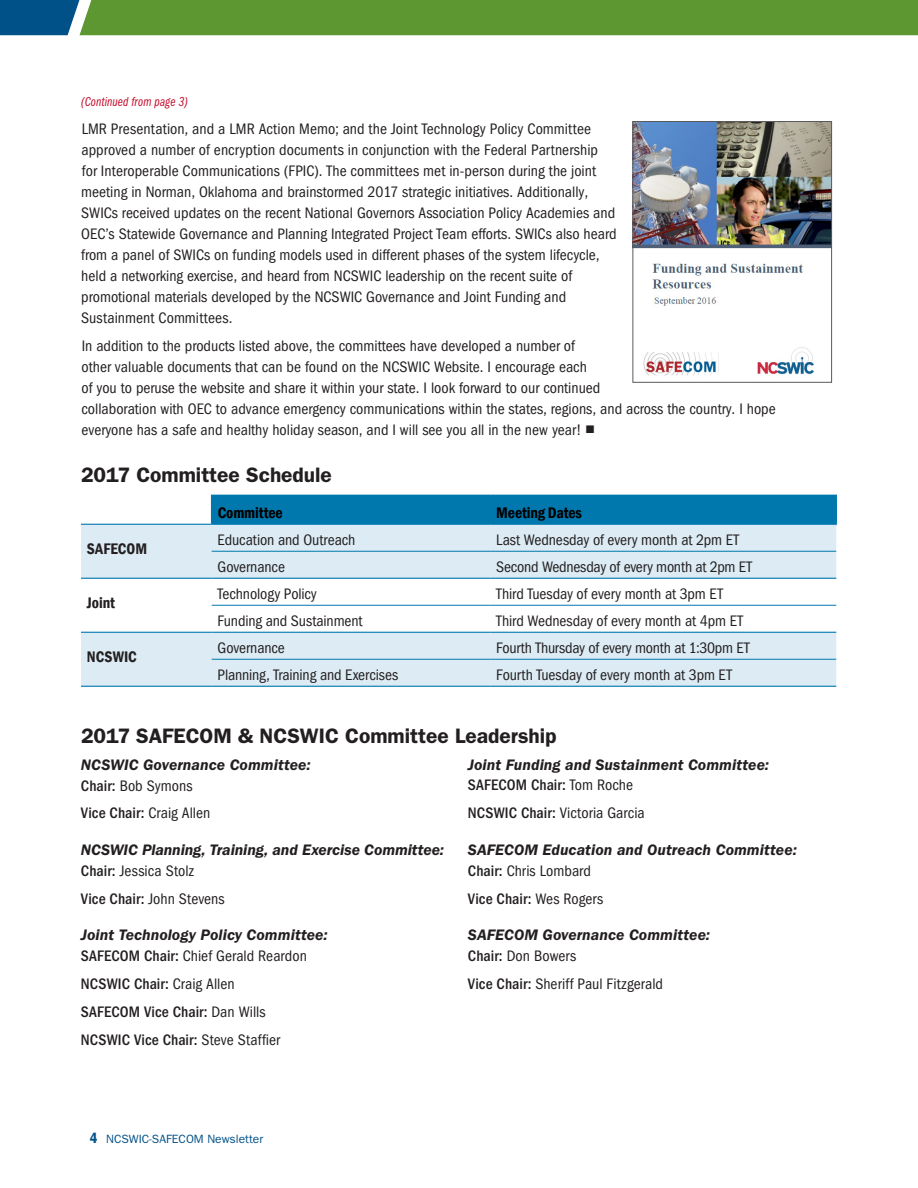
<style>
.page{position:relative;width:918px;height:1188px;background:#fff}
.page>*{position:absolute;margin:0;border:0;box-sizing:border-box;transform-origin:0 0}
._1_Article_Title{font:600 21px "ITC Franklin Gothic Std";color:#231f20}
._3b_Body{font:condensed 15.75px/21px "ITC Franklin Gothic Std";color:#231f20}
._1_Article_Title-2{font:condensed 15.75px/21px "ITC Franklin Gothic Std";color:#231f20}
.Sub_Sub_Title{font:italic 600 15.75px "ITC Franklin Gothic Std";color:#231f20}
._3b_Body-2{font:500 condensed 15.75px "ITC Franklin Gothic Std";letter-spacing:.005em;color:#231f20}
._1_Article_Title-3{font:600 condensed 15.75px "Franklin Gothic";letter-spacing:-.01em;color:#000}
._1_Article_Title-4{font:600 condensed 15.75px "Franklin Gothic";color:#231f20}
._3b_Body-3{font:13.5px "ITC Franklin Gothic Std Bk Cp It";letter-spacing:.005em;color:#c3102f}
.t1{font:12px "ITC Franklin Gothic Std";color:#005187}
.s1{font-weight:500}
.s2{font-weight:400}
.s3{font-family:"Franklin Gothic";font-weight:600;font-stretch:condensed;font-size:15px}
</style>
<div class="page">
<svg style="left:0;top:0;width:918px;height:35px"></svg>
<img style="left:635px;top:123px;width:195px;height:253px">
<div style="left:633px;top:121px;width:199px;height:262px;border:1px solid #5a5a5d"></div>
<svg style="left:81px;top:525px;width:755px;height:161px;fill:#dcebf4"></svg>
<div style="left:211px;top:495px;width:626px;height:29px;background:#0078ae"></div>
<hr style="left:81px;top:524px;width:131px;height:1px;background:#0078ae">
<hr style="left:81px;top:578px;width:131px;height:1px;background:#0078ae">
<hr style="left:212px;top:524px;width:278px;height:1px;background:#0078ae">
<hr style="left:490px;top:524px;width:347px;height:1px;background:#0078ae">
<hr style="left:212px;top:578px;width:278px;height:1px;background:#0078ae">
<hr style="left:490px;top:578px;width:346px;height:1px;background:#0078ae">
<hr style="left:81px;top:632px;width:131px;height:1px;background:#0078ae">
<hr style="left:81px;top:686px;width:131px;height:1px;background:#0078ae">
<hr style="left:212px;top:632px;width:278px;height:1px;background:#0078ae">
<hr style="left:490px;top:632px;width:346px;height:1px;background:#0078ae">
<hr style="left:212px;top:686px;width:278px;height:1px;background:#0078ae">
<hr style="left:490px;top:686px;width:346px;height:1px;background:#0078ae">
<hr style="left:212px;top:551px;width:278px;height:1px;background:#0078ae">
<hr style="left:490px;top:551px;width:346px;height:1px;background:#0078ae">
<hr style="left:212px;top:605px;width:278px;height:1px;background:#0078ae">
<hr style="left:490px;top:605px;width:346px;height:1px;background:#0078ae">
<hr style="left:212px;top:659px;width:278px;height:1px;background:#0078ae">
<hr style="left:490px;top:659px;width:346px;height:1px;background:#0078ae">
<p class="_3b_Body-3" style="left:81px;top:94px;width:108px">(Continued from page 3)</p>
<p class="_3b_Body" style="left:81px;top:118px;width:537px">LMR Presentation, and a LMR Action Memo; and the Joint Technology Policy Committee approved a number of encryption documents in conjunction with the Federal Partnership for Interoperable Communications (FPIC). The committees met in-person during the joint meeting in Norman, Oklahoma and brainstormed 2017 strategic initiatives. Additionally, SWICs received updates on the recent National Governors Association Policy Academies and OEC’s Statewide Governance and Planning Integrated Project Team efforts. SWICs also heard from a panel of SWICs on funding models used in different phases of the system lifecycle, held a networking exercise, and heard from NCSWIC leadership on the recent suite of promotional materials developed by the NCSWIC Governance and Joint Funding and Sustainment Committees.</p>
<p class="_1_Article_Title-2" style="left:82px;top:335px;width:696px">In addition to the products listed above, the committees have developed a number of<br>other valuable documents that can be found on the NCSWIC Website. I encourage each<br>of you to peruse the website and share it within your state. I look forward to our continued<br>collaboration with OEC to advance emergency communications within the states, regions, and across the country. I hope everyone has a safe and healthy holiday season, and I will see you all in the new year!</p>
<p class="_1_Article_Title" style="left:81px;top:462px;width:252px">2017 Committee Schedule</p>
<p class="_1_Article_Title-3" style="left:218px;top:502px;width:67px">Committee</p>
<p class="_1_Article_Title-3" style="left:496px;top:502px;width:87px">Meeting Dates</p>
<p class="_1_Article_Title-4" style="left:87px;top:538px;width:62px">SAFECOM</p>
<p class="_1_Article_Title-2" style="left:218px;top:529px;width:139px">Education and Outreach</p>
<p class="_1_Article_Title-2" style="left:496px;top:529px;width:245px">Last Wednesday of every month at 2pm ET</p>
<p class="_1_Article_Title-2" style="left:218px;top:556px;width:69px">Governance</p>
<p class="_1_Article_Title-2" style="left:496px;top:556px;width:257px">Second Wednesday of every month at 2pm ET</p>
<p class="_1_Article_Title-4" style="left:87px;top:592px;width:30px">Joint</p>
<p class="_1_Article_Title-4" style="left:87px;top:646px;width:51px">NCSWIC</p>
<p class="_1_Article_Title-2" style="left:218px;top:583px;width:101px">Technology Policy</p>
<p class="_1_Article_Title-2" style="left:496px;top:583px;width:228px">Third Tuesday of every month at 3pm ET</p>
<p class="_1_Article_Title-2" style="left:218px;top:610px;width:147px">Funding and Sustainment</p>
<p class="_1_Article_Title-2" style="left:496px;top:610px;width:248px">Third Wednesday of every month at 4pm ET</p>
<p class="_1_Article_Title-2" style="left:218px;top:637px;width:69px">Governance</p>
<p class="_1_Article_Title-2" style="left:496px;top:637px;width:255px">Fourth Thursday of every month at 1:30pm ET</p>
<p class="_1_Article_Title-2" style="left:218px;top:664px;width:182px">Planning, Training and Exercises</p>
<p class="_1_Article_Title-2" style="left:496px;top:664px;width:237px">Fourth Tuesday of every month at 3pm ET</p>
<p class="_1_Article_Title" style="left:81px;top:723px;width:477px">2017 SAFECOM &amp; NCSWIC Committee Leadership</p>
<p class="Sub_Sub_Title" style="left:81px;top:755px;width:231px">NCSWIC Governance Committee:</p>
<p class="_3b_Body" style="left:81px;top:775px;width:113px"><span class="s1">Chair:</span> Bob Symons</p>
<p class="_3b_Body-2" style="left:81px;top:804px;width:131px">Vice Chair: <span class="s2">Craig Allen</span></p>
<p class="Sub_Sub_Title" style="left:81px;top:841px;width:365px">NCSWIC Planning, Training, and Exercise Committee:</p>
<p class="_3b_Body" style="left:81px;top:860px;width:115px"><span class="s1">Chair:</span> Jessica Stolz</p>
<p class="_3b_Body" style="left:81px;top:888px;width:145px"><span class="s1">Vice Chair:</span> John Stevens</p>
<p class="Sub_Sub_Title" style="left:81px;top:926px;width:248px">Joint Technology Policy Committee:</p>
<p class="_3b_Body" style="left:81px;top:946px;width:227px"><span class="s1">SAFECOM Chair:</span> Chief Gerald Reardon</p>
<p class="_3b_Body-2" style="left:81px;top:975px;width:155px">NCSWIC Chair: <span class="s2">Craig Allen</span></p>
<p class="_3b_Body-2" style="left:81px;top:1003px;width:186px">SAFECOM Vice Chair: <span class="s2">Dan Wills</span></p>
<p class="_3b_Body-2" style="left:81px;top:1031px;width:201px">NCSWIC Vice Chair: <span class="s2">Steve Staffier</span></p>
<p class="Sub_Sub_Title" style="left:468px;top:755px;width:303px">Joint Funding and Sustainment Committee:</p>
<p class="_3b_Body-2" style="left:468px;top:776px;width:167px">SAFECOM Chair: <span class="s2">Tom Roche</span></p>
<p class="_3b_Body" style="left:468px;top:803px;width:178px"><span class="s1">NCSWIC Chair:</span> Victoria Garcia</p>
<p class="Sub_Sub_Title" style="left:468px;top:841px;width:330px">SAFECOM Education and Outreach Committee:</p>
<p class="_3b_Body" style="left:468px;top:860px;width:125px"><span class="s1">Chair:</span> Chris Lombard</p>
<p class="_3b_Body-2" style="left:468px;top:890px;width:137px">Vice Chair: <span class="s2">Wes Rogers</span></p>
<p class="Sub_Sub_Title" style="left:468px;top:926px;width:244px">SAFECOM Governance Committee:</p>
<p class="_3b_Body" style="left:468px;top:946px;width:110px"><span class="s1">Chair:</span> Don Bowers</p>
<p class="_3b_Body" style="left:468px;top:974px;width:197px"><span class="s1">Vice Chair:</span> Sheriff Paul Fitzgerald</p>
<p class="t1" style="left:90px;top:1132px;width:175px"><span class="s3">4</span> NCSWIC-SAFECOM Newsletter</p>
</div>
